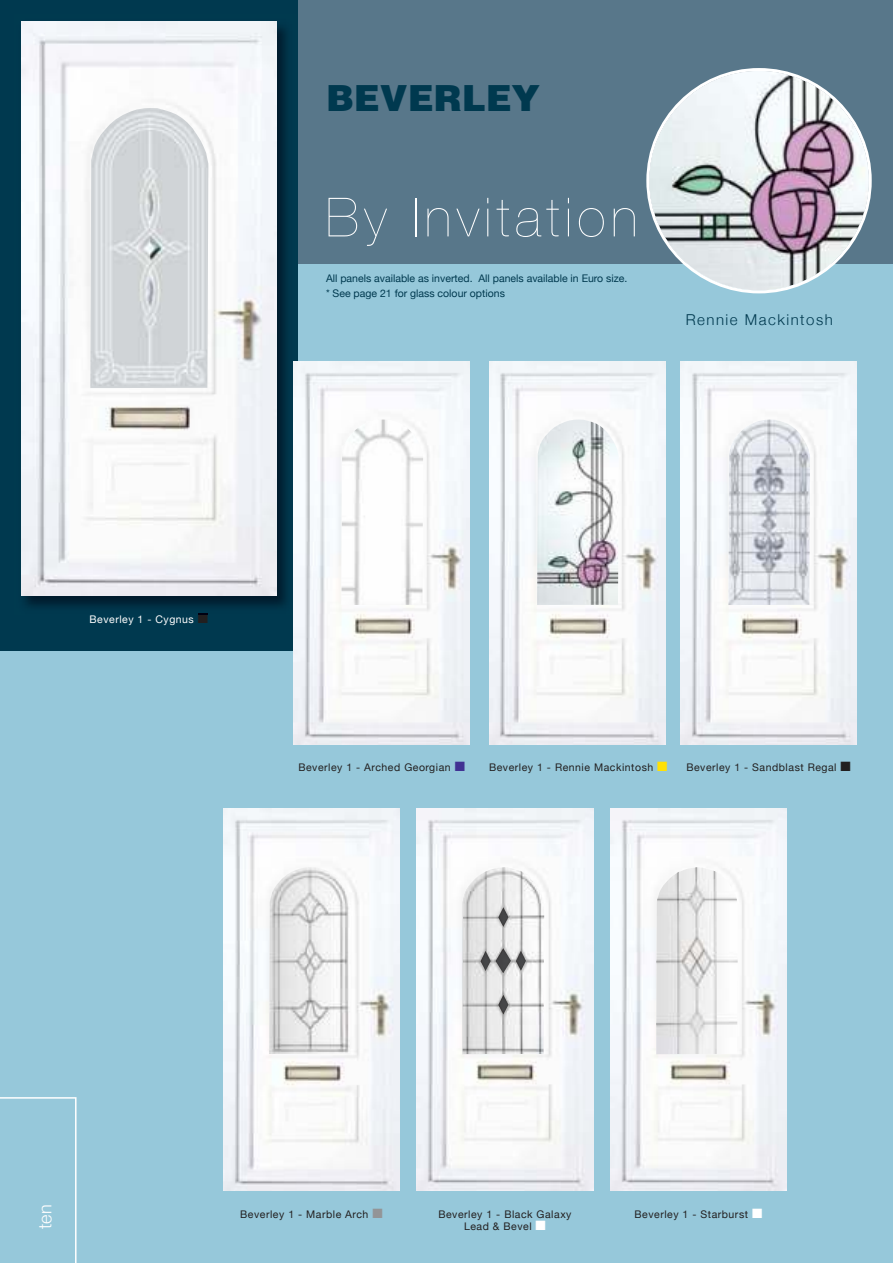
<style>
.page{position:relative;width:893px;height:1263px;background:#fff}
.page>*{position:absolute;margin:0;border:0;box-sizing:border-box;transform-origin:0 0}
.t1{font:200 54px "Helvetica Neue";letter-spacing:.1em;color:#fff}
.t2{font:900 36px "Helvetica";color:#00394f}
.t3{font:300 18px "Helvetica Neue";color:#fff}
.t4{font:300 15px "Helvetica Neue";letter-spacing:.1em;color:#00394f}
.t5{font:10.5px/12px "Helvetica Neue";letter-spacing:.05em;color:#221f1f;text-align:center}
.t6{font:10.5px/14.7px "Helvetica Neue";color:#00394f}
.t7{font:10.5px "Helvetica Neue";letter-spacing:.05em;color:#fff}
.s1{color:#221f1f}
.s2{color:#413293}
.s3{color:#ffe106}
.s4{color:#939597}
.s5{color:#fff}
</style>
<div class="page">
<div style="left:0;top:264px;width:893px;height:999px;background:#96c8da"></div>
<div style="left:0;top:0;width:893px;height:264px;background:#58778a"></div>
<svg style="left:0;top:1097px;width:77px;height:166px"></svg>
<div style="left:0;top:0;width:298px;height:651px;background:#00394f"></div>
<svg style="left:646px;top:68px;width:226px;height:225px"></svg>
<img style="left:21px;top:21px;width:265px;height:586px">
<svg style="left:198px;top:613px;width:10px;height:2px"></svg>
<img style="left:21px;top:21px;width:255px;height:574px">
<img style="left:90px;top:108px;width:118px;height:280px">
<img style="left:680px;top:362px;width:177px;height:382px">
<img style="left:728px;top:419px;width:82px;height:186px">
<img style="left:293px;top:362px;width:177px;height:382px">
<img style="left:341px;top:419px;width:82px;height:186px">
<img style="left:489px;top:362px;width:176px;height:382px">
<img style="left:537px;top:419px;width:82px;height:186px">
<img style="left:223px;top:808px;width:177px;height:383px">
<img style="left:269px;top:867px;width:18px;height:187px">
<img style="left:287px;top:867px;width:64px;height:187px">
<img style="left:417px;top:808px;width:176px;height:383px">
<img style="left:463px;top:867px;width:81px;height:187px">
<img style="left:610px;top:808px;width:177px;height:383px">
<img style="left:656px;top:867px;width:82px;height:30px">
<img style="left:462px;top:870px;width:81px;height:184px">
<img style="left:656px;top:897px;width:82px;height:157px">
<img style="left:498px;top:907px;width:10px;height:20px">
<img style="left:480px;top:951px;width:11px;height:20px">
<img style="left:496px;top:948px;width:15px;height:25px">
<img style="left:516px;top:951px;width:10px;height:20px">
<img style="left:498px;top:995px;width:10px;height:19px">
<h2 class="t2" style="left:326px;top:84px;width:215px">BEVERLEY</h2>
<h1 class="t1" style="left:326px;top:198px;width:313px">By Invitation</h1>
<p class="t6" style="left:326px;top:272px;width:303px">All panels available as inverted. All panels available in Euro size. * See page 21 for glass colour options</p>
<h3 class="t4" style="left:686px;top:314px;width:149px">Rennie Mackintosh</h3>
<p class="t7" style="left:90px;top:611px;width:120px">Beverley 1 - Cygnus <span class="s1">■</span></p>
<p class="t5" style="left:298px;top:762px;width:168px">Beverley 1 - Arched Georgian <span class="s2">■</span></p>
<p class="t5" style="left:489px;top:762px;width:180px">Beverley 1 - Rennie Mackintosh <span class="s3">■</span></p>
<p class="t5" style="left:686px;top:762px;width:166px">Beverley 1 - Sandblast Regal ■</p>
<h3 class="t3" style="left:38px;top:1229px;width:26px;rotate:-90deg">ten</h3>
<p class="t5" style="left:240px;top:1209px;width:144px">Beverley 1 - Marble Arch <span class="s4">■</span></p>
<p class="t5" style="left:438px;top:1208px;width:135px">Beverley 1 - Black Galaxy<br>Lead &amp; Bevel <span class="s5">■</span></p>
<p class="t5" style="left:635px;top:1209px;width:129px">Beverley 1 - Starburst <span class="s5">■</span></p>
</div>
